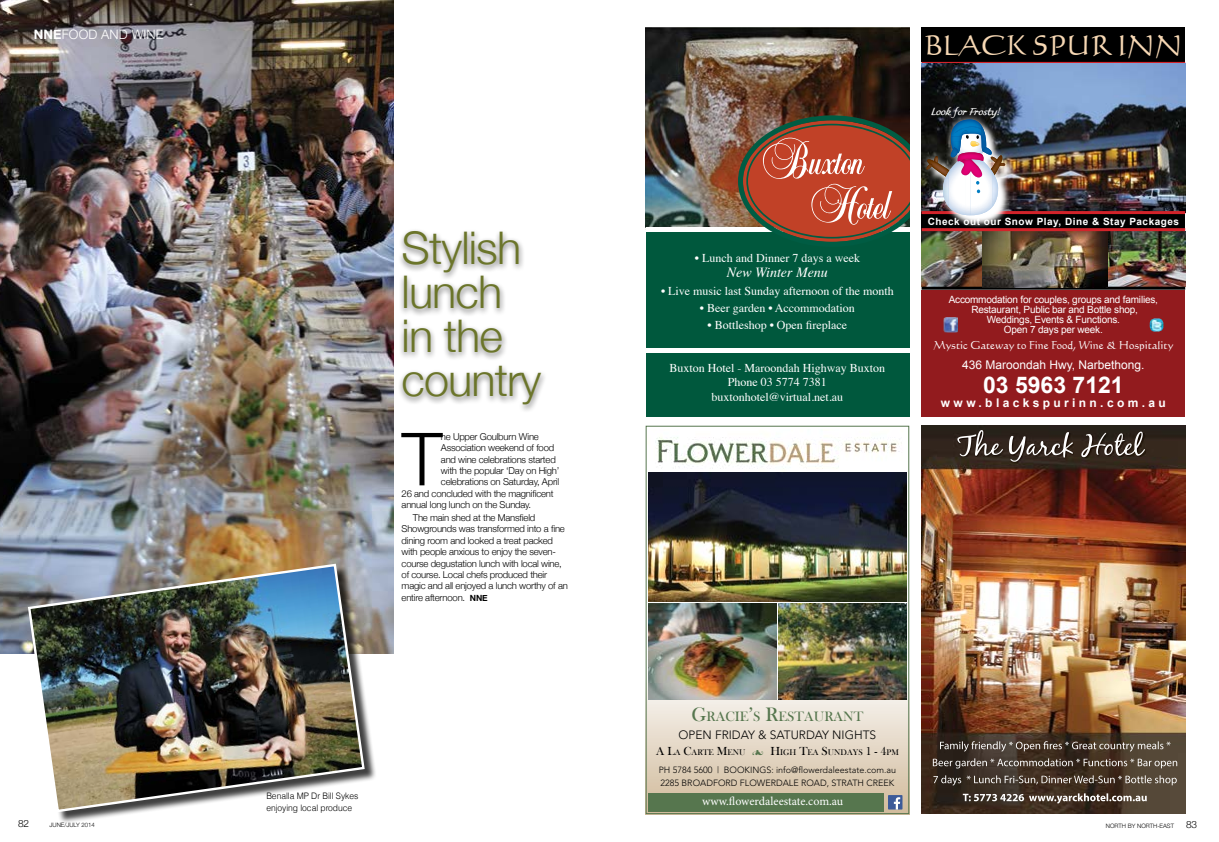
<style>
.page{position:relative;width:1219px;height:842px;background:#fff}
.page>*{position:absolute;margin:0;border:0;box-sizing:border-box;transform-origin:0 0}
.t1{font:300 73.4px "Helvetica Neue";color:#000}
.t2{font:300 45px/44px "Helvetica Neue";letter-spacing:-.02em;color:#6b752a}
.t3{font:27px "Calligraphic 421 BT Roman B";color:#f7d8b4}
.t4{font:700 23px "Arial";color:#fff}
.t5{font:14px "Bask Old Face";color:#56764e}
.t6{font:italic 14px "Times";color:#fff}
.t7{font:300 13px "Helvetica Neue";letter-spacing:.01em;color:#fff}
.t8{font:12px/14.4px "Times";color:#fff;text-align:center}
.t9{font:12px "Arial";color:#fff}
.t10{font:12px "Minion Pro";color:#fff}
.t11{font:300 12px "Avenir";color:#000}
.t12{font:700 12px "Arial";letter-spacing:.28em;color:#fff}
.t13{font:12px "MK British Writing";color:#fff}
.t14{font:11px "Calligraphic 421 BT Roman B";color:#fff}
.t15{font:10px/10px "Arial";letter-spacing:-.02em;color:#fff;text-align:center}
.t16{font:700 10px "Arial";letter-spacing:.05em;color:#fff}
.t17{font:300 10px "Helvetica Neue";color:#000}
.t18{font:300 9.5px/11.4px "Helvetica Neue";letter-spacing:-.02em;color:#000}
.t19{font:300 9px/13px "Avenir";color:#000}
.t20{font:300 8.9px/11.5px "Helvetica";letter-spacing:-.005em;color:#000;scale:.95 1}
.t21{font:8.4px "Bask Old Face";color:#000}
.t22{font:300 6px "Helvetica Neue";color:#000}
.s1{font-weight:700}
.s2{font-weight:700;font-size:8.5px}
.s3{font-size:20px}
.s4{font-size:12px}
.s5{color:#56764e}
.s6{font-style:inherit}
.s7{font-size:10px}
</style>
<div class="page">
<img style="left:0;top:0;width:393px;height:653px">
<div style="left:30px;top:565px;width:347px;height:259px;background:#000;opacity:.75"></div>
<img style="left:27px;top:562px;width:339px;height:252px">
<div style="left:398px;top:228px;width:149px;height:185px;background:#000;opacity:.55"></div>
<div style="left:646px;top:205px;width:263px;height:211px;background:#00583d"></div>
<img style="left:646px;top:28px;width:263px;height:199px">
<hr style="left:646px;top:348px;width:263px;height:4px;background:#fff">
<div style="left:646px;top:227px;width:263px;height:5px;background:#fff"></div>
<svg style="left:738px;top:115px;width:171px;height:127px;background:#9f543d"></svg>
<div style="left:921px;top:290px;width:264px;height:126px;background:#921b1e"></div>
<div style="left:921px;top:28px;width:264px;height:34px;background:#000"></div>
<img style="left:943px;top:318px;width:14px;height:15px">
<img style="left:1150px;top:318px;width:13px;height:14px">
<hr style="left:921px;top:62px;width:264px;height:3px;background:#d2232a">
<img style="left:921px;top:64px;width:264px;height:147px">
<img style="left:921px;top:231px;width:264px;height:56px">
<div style="left:921px;top:212px;width:264px;height:19px;background:#000"></div>
<hr style="left:921px;top:287px;width:264px;height:3px;background:#000">
<hr style="left:921px;top:211px;width:264px;height:3px;background:#d2232a">
<hr style="left:921px;top:228px;width:264px;height:3px;background:#d2232a">
<svg style="left:959px;top:121px;width:58px;height:106px"></svg>
<div style="left:921px;top:113px;width:90px;height:109px;background:#fff;opacity:.75"></div>
<img style="left:926px;top:119px;width:79px;height:96px">
<img style="left:921px;top:425px;width:264px;height:388px">
<img style="left:648px;top:437px;width:259px;height:164px">
<svg style="left:648px;top:678px;width:259px;height:134px;background:#e2d6c5"></svg>
<div style="left:646px;top:426px;width:263px;height:388px;border:1px solid #56764e"></div>
<img style="left:648px;top:603px;width:128px;height:96px">
<img style="left:778px;top:603px;width:128px;height:96px">
<div style="left:648px;top:793px;width:236px;height:18px;background:#56764e"></div>
<div style="left:888px;top:795px;width:14px;height:14px;background:#3c5a99"></div>
<svg style="left:894px;top:797px;width:6px;height:12px"></svg>
<h3 class="t7" style="left:34px;top:27px;width:131px"><span class="s1">NNE</span>FOOD AND WINE</h3>
<p class="t17" style="left:18px;top:817px;width:13px">82</p>
<p class="t22" style="left:50px;top:821px;width:47px">JUNE/JULY 2014</p>
<h2 class="t2" style="left:402px;top:225px;width:141px">Stylish lunch in the country</h2>
<h1 class="t1" style="left:402px;top:414px;width:42px">T</h1>
<p class="t18" style="left:441px;top:430px;width:99px">he Upper Goulburn Wine</p>
<p class="t18" style="left:441px;top:442px;width:115px">Association weekend of food</p>
<p class="t18" style="left:441px;top:453px;width:116px">and wine celebrations started</p>
<p class="t18" style="left:441px;top:465px;width:120px">with the popular ‘Day on High’</p>
<p class="t18" style="left:441px;top:476px;width:120px">celebrations on Saturday, April</p>
<p class="t18" style="left:402px;top:487px;width:154px">26 and concluded with the magnificent</p>
<p class="t18" style="left:402px;top:499px;width:131px">annual long lunch on the Sunday.</p>
<p class="t18" style="left:402px;top:512px;width:168px;text-indent:11px">The main shed at the Mansfield Showgrounds was transformed into a fine dining room and looked a treat packed with people anxious to enjoy the seven&shy;course degustation lunch with local wine, of course. Local chefs produced their magic and all enjoyed a lunch worthy of an entire afternoon. <span class="s2">NNE</span></p>
<p class="t20" style="left:266px;top:790px;width:98px">Benalla MP Dr Bill Sykes enjoying local produce</p>
<h3 class="t3" style="left:924px;top:28px;width:260px">BLACK SPUR INN</h3>
<p class="t13" style="left:931px;top:104px;width:70px">Look for Frosty!</p>
<p class="t8" style="left:695px;top:250px;width:167px">• Lunch and Dinner 7 days a week</p>
<h3 class="t6" style="left:727px;top:260px;width:103px">New Winter Menu</h3>
<p class="t8" style="left:661px;top:282px;width:234px">• Live music last Sunday afternoon of the month</p>
<p class="t8" style="left:700px;top:299px;width:157px">• Beer garden • Accommodation</p>
<p class="t8" style="left:708px;top:317px;width:141px">• Bottleshop • Open fireplace</p>
<p class="t8" style="left:670px;top:359px;width:217px">Buxton Hotel - Maroondah Highway Buxton<br>Phone 03 5774 7381 buxtonhotel@virtual.net.au</p>
<p class="t16" style="left:928px;top:214px;width:253px">Check out our Snow Play, Dine &amp; Stay Packages</p>
<p class="t15" style="left:949px;top:294px;width:211px">Accommodation for couples, groups and families, Restaurant, Public bar and Bottle shop, Weddings, Events &amp; Functions.<br>Open 7 days per week.</p>
<p class="t14" style="left:933px;top:338px;width:241px">Mystic Gateway to Fine Food, Wine &amp; Hospitality</p>
<p class="t9" style="left:962px;top:357px;width:184px">436 Maroondah Hwy, Narbethong.</p>
<h3 class="t4" style="left:983px;top:369px;width:142px">03 5963 7121</h3>
<p class="t12" style="left:941px;top:395px;width:226px">www.blackspurinn.com.au</p>
<h3 class="t5" style="left:692px;top:709px;width:173px"><span class="s3">G</span>RACIE<span class="s3">’</span>S <span class="s3">R</span>ESTAURANT</h3>
<p class="t11" style="left:679px;top:728px;width:199px">OPEN FRIDAY &amp; SATURDAY NIGHTS</p>
<p class="t21" style="left:656px;top:748px;width:244px"><span class="s4">A L</span>A <span class="s4">C</span>ARTE <span class="s4">M</span>ENU <span class="s5">▲</span> <span class="s4">H</span>IGH <span class="s4">T</span>EA <span class="s4">S</span>UNDAYS <span class="s4">1 - 4</span>PM</p>
<p class="t19" style="left:659px;top:763px;width:239px">PH 5784 5600 | BOOKINGS: <span class="s6">info@flowerdaleestate.com.au<br></span>2285 BROADFORD FLOWERDALE ROAD, STRATH CREEK</p>
<p class="t10" style="left:702px;top:793px;width:143px">www.flowerdaleestate.com.au</p>
<p class="t22" style="left:1106px;top:822px;width:93px">NORTH BY NORTH-EAST <span class="s7">83</span></p>
</div>
